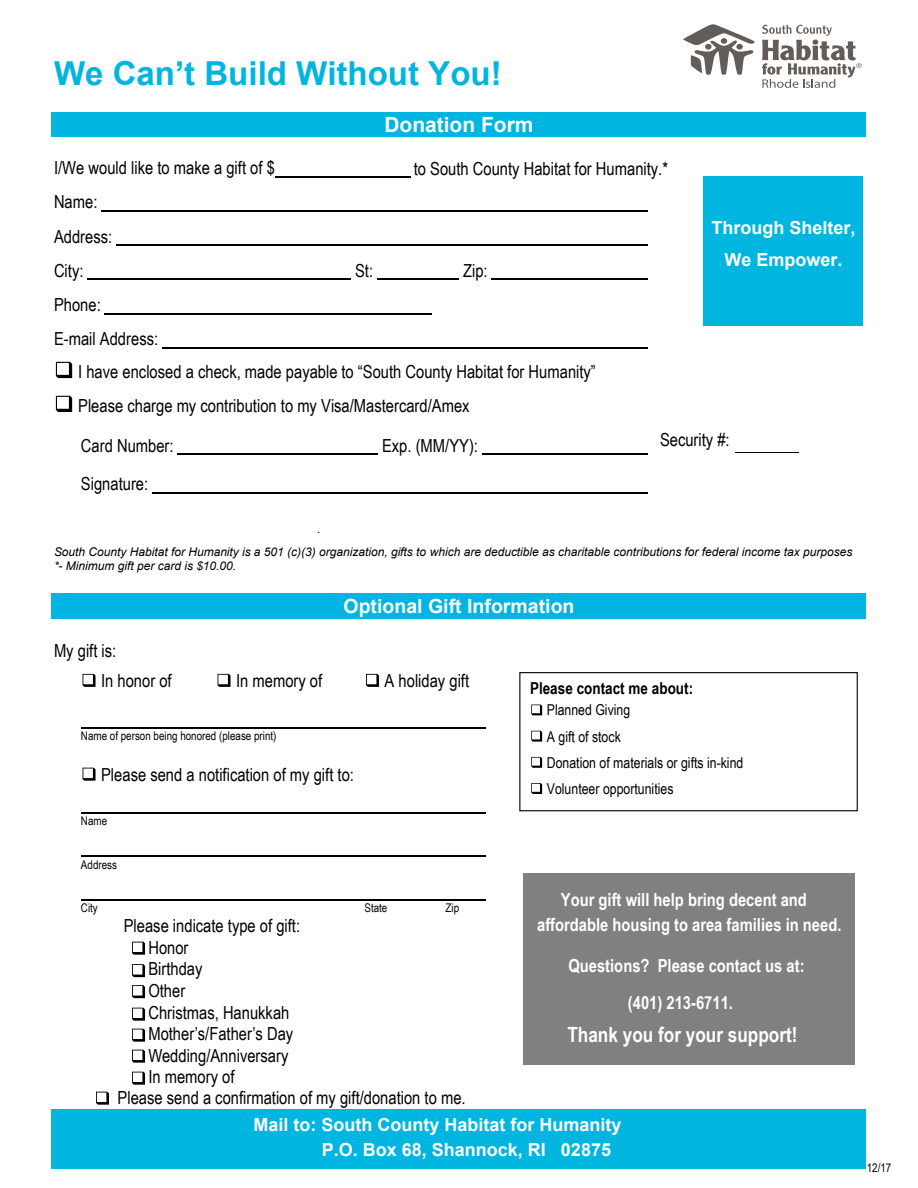
<style>
.page{position:relative;width:918px;height:1188px;background:#fff}
.page>*{position:absolute;margin:0;border:0;box-sizing:border-box;transform-origin:0 0}
.t1{font:700 33px "Arial";color:#00b5df}
.t2{font:700 21px "Arial Narrow";color:#fff}
.t3{font:700 21px "Arial";color:#fff}
.t4{font:700 19.5px "Arial";color:#fff}
.t5{font:18px/21.6px "Arial Narrow";color:#000}
.t6{font:700 18px/25px "Arial Narrow";color:#fff}
.t7{font:700 18px/25.5px "Arial";color:#fff}
.t8{font:700 16.5px "Arial Narrow";color:#000}
.t9{font:700 16.5px "Arial Narrow";color:#fff}
.t10{font:15px/26.2px "Arial Narrow";color:#000}
.t11{font:italic 12px/22.8px "Arial";color:#000}
.t12{font:12px "Arial Narrow";color:#000}
</style>
<div class="page">
<div style="left:52px;top:1110px;width:814px;height:59px;background:#00b5df"></div>
<div style="left:52px;top:113px;width:814px;height:24px;background:#00b5df"></div>
<hr style="left:275px;top:176px;width:135px;height:1px;background:#000">
<hr style="left:102px;top:210px;width:546px;height:2px;background:#000">
<hr style="left:116px;top:245px;width:532px;height:1px;background:#000">
<hr style="left:88px;top:279px;width:263px;height:1px;background:#000">
<hr style="left:377px;top:279px;width:82px;height:1px;background:#000">
<hr style="left:492px;top:279px;width:156px;height:1px;background:#000">
<hr style="left:105px;top:313px;width:327px;height:1px;background:#000">
<hr style="left:162px;top:347px;width:486px;height:1px;background:#000">
<svg style="left:56px;top:362px;width:16px;height:16px"></svg>
<svg style="left:56px;top:396px;width:16px;height:16px"></svg>
<hr style="left:178px;top:454px;width:200px;height:1px;background:#000">
<hr style="left:482px;top:454px;width:166px;height:1px;background:#000">
<hr style="left:152px;top:492px;width:496px;height:2px;background:#000">
<div style="left:52px;top:594px;width:814px;height:25px;background:#00b5df"></div>
<svg style="left:83px;top:674px;width:13px;height:13px"></svg>
<svg style="left:218px;top:674px;width:13px;height:13px"></svg>
<svg style="left:366px;top:674px;width:13px;height:13px"></svg>
<div style="left:519px;top:672px;width:339px;height:139px;border:1px solid #000"></div>
<svg style="left:531px;top:705px;width:11px;height:10px"></svg>
<svg style="left:531px;top:731px;width:11px;height:11px"></svg>
<svg style="left:531px;top:757px;width:11px;height:11px"></svg>
<svg style="left:531px;top:783px;width:11px;height:11px"></svg>
<hr style="left:81px;top:727px;width:405px;height:2px;background:#000">
<svg style="left:83px;top:768px;width:13px;height:13px"></svg>
<hr style="left:81px;top:812px;width:405px;height:2px;background:#000">
<hr style="left:81px;top:856px;width:405px;height:1px;background:#000">
<div style="left:523px;top:873px;width:332px;height:191px;background:#808080"></div>
<hr style="left:81px;top:899px;width:405px;height:1px;background:#000">
<hr style="left:736px;top:452px;width:63px;height:1px;background:#000">
<svg style="left:132px;top:942px;width:13px;height:13px"></svg>
<svg style="left:132px;top:964px;width:13px;height:13px"></svg>
<svg style="left:132px;top:985px;width:13px;height:13px"></svg>
<svg style="left:132px;top:1008px;width:13px;height:13px"></svg>
<svg style="left:132px;top:1029px;width:13px;height:13px"></svg>
<div style="left:703px;top:176px;width:159px;height:150px;background:#00b5df"></div>
<svg style="left:96px;top:1092px;width:13px;height:13px"></svg>
<svg style="left:683px;top:24px;width:72px;height:51px"></svg>
<svg style="left:762px;top:25px;width:100px;height:63px"></svg>
<svg style="left:132px;top:1072px;width:13px;height:13px"></svg>
<svg style="left:132px;top:1050px;width:13px;height:13px"></svg>
<h1 class="t1" style="left:54px;top:50px;width:449px">We Can’t Build Without You!</h1>
<p class="t3" style="left:384px;top:110px;width:151px">Donation Form</p>
<p class="t5" style="left:54px;top:157px;width:222px">I/We would like to make a gift of $</p>
<p class="t5" style="left:414px;top:157px;width:256px">to South County Habitat for Humanity.*</p>
<p class="t5" style="left:54px;top:184px;width:60px;line-height:34.2px">Name:<br>Address:<br>City:</p>
<p class="t5" style="left:355px;top:259px;width:20px">St:</p>
<p class="t5" style="left:463px;top:259px;width:26px">Zip:</p>
<p class="t7" style="left:711px;top:212px;width:146px;line-height:31.5px;text-align:center">Through Shelter,<br>We Empower.</p>
<p class="t9" style="left:755px;top:244px;width:96px">$5,000 - $9,999</p>
<p class="t5" style="left:54px;top:293px;width:48px">Phone:</p>
<p class="t5" style="left:54px;top:327px;width:106px">E-mail Address:</p>
<p class="t5" style="left:78px;top:360px;width:519px">I have enclosed a check, made payable to “South County Habitat for Humanity”</p>
<p class="t5" style="left:78px;top:394px;width:393px">Please charge my contribution to my Visa/Mastercard/Amex</p>
<p class="t5" style="left:81px;top:434px;width:94px">Card Number:</p>
<p class="t5" style="left:382px;top:434px;width:97px">Exp. (MM/YY):</p>
<p class="t5" style="left:81px;top:473px;width:69px">Signature:</p>
<p class="t11" style="left:54px;top:517px;width:800px;text-indent:264px">.<br>South County Habitat for Humanity is a 501 (c)(3) organization, gifts to which are deductible as charitable contributions for federal income tax purposes</p>
<p class="t11" style="left:54px;top:555px;width:184px">*- Minimum gift per card is $10.00.</p>
<p class="t4" style="left:344px;top:593px;width:233px">Optional Gift Information</p>
<p class="t5" style="left:101px;top:635px;width:72px;line-height:29.5px;text-indent:-47px">My gift is:<br>In honor of</p>
<p class="t5" style="left:660px;top:428px;width:71px">Security #:</p>
<p class="t5" style="left:236px;top:669px;width:87px">In memory of</p>
<p class="t5" style="left:385px;top:669px;width:86px">A holiday gift</p>
<p class="t8" style="left:530px;top:676px;width:165px">Please contact me about:</p>
<p class="t10" style="left:547px;top:696px;width:198px">Planned Giving<br>A gift of stock<br>Donation of materials or gifts in-kind<br>Volunteer opportunities</p>
<p class="t12" style="left:81px;top:727px;width:197px">Name of person being honored (please print)</p>
<p class="t5" style="left:101px;top:763px;width:254px">Please send a notification of my gift to:</p>
<p class="t12" style="left:81px;top:812px;width:28px">Name</p>
<p class="t12" style="left:81px;top:856px;width:38px">Address</p>
<p class="t12" style="left:81px;top:899px;width:18px">City</p>
<p class="t12" style="left:365px;top:899px;width:24px">State</p>
<p class="t12" style="left:445px;top:899px;width:15px">Zip</p>
<p class="t5" style="left:148px;top:914px;width:153px;text-indent:-25px">Please indicate type of gift:<br>Honor<br>Birthday<br>Other<br>Christmas, Hanukkah<br>Mother’s/Father’s Day<br>Wedding/Anniversary<br>In memory of</p>
<p class="t5" style="left:118px;top:1086px;width:350px">Please send a confirmation of my gift/donation to me.</p>
<p class="t6" style="left:537px;top:886px;width:306px;text-indent:24px">Your gift will help bring decent and affordable housing to area families in need.</p>
<p class="t6" style="left:628px;top:946px;width:178px;line-height:37px;text-indent:-60px">Questions? Please contact us at: (401) 213-6711.</p>
<p class="t2" style="left:567px;top:1019px;width:232px">Thank you for your support!</p>
<p class="t7" style="left:322px;top:1112px;width:301px;text-indent:-68px">Mail to: South County Habitat for Humanity<br>P.O. Box 68, Shannock, RI 02875</p>
<p class="t12" style="left:867px;top:1159px;width:26px">12/17</p>
</div>
